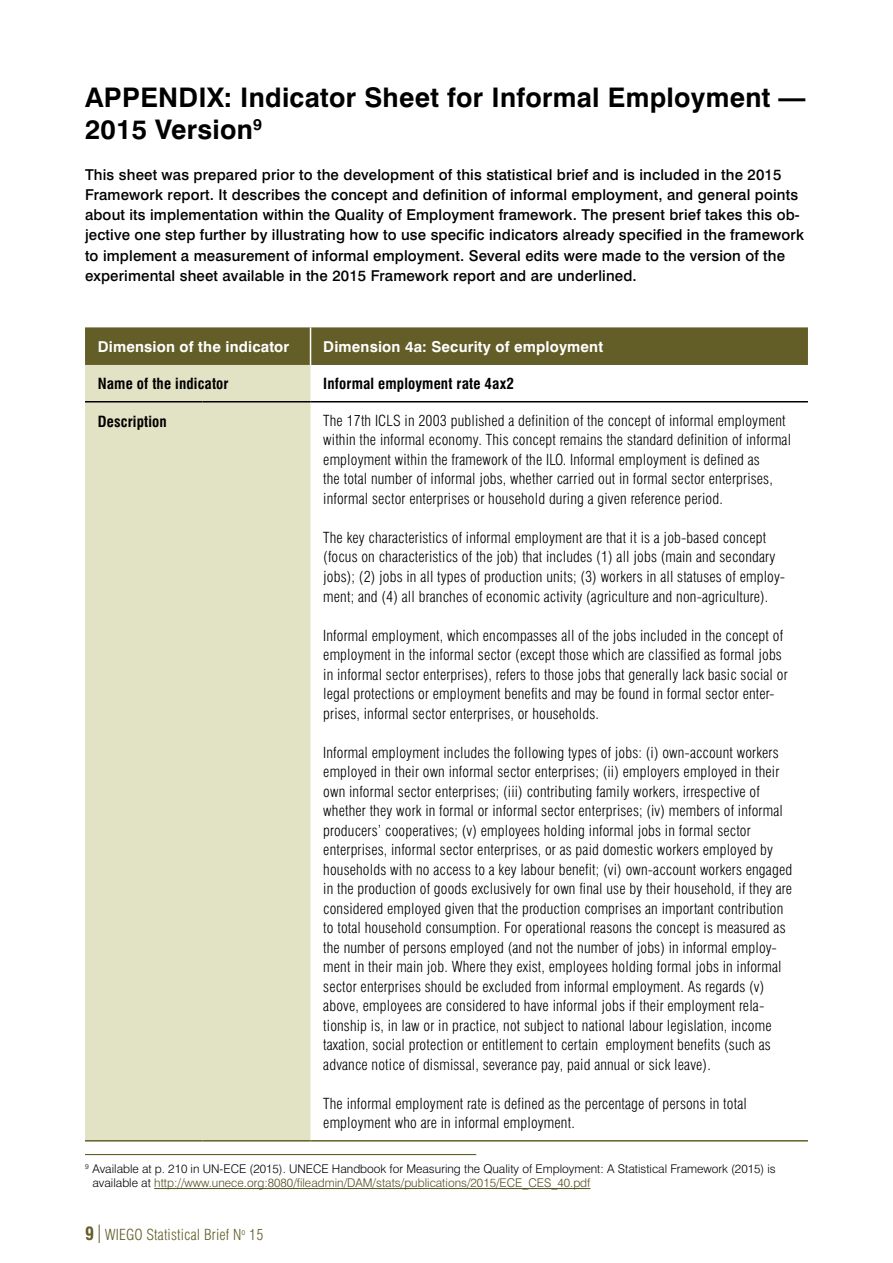
<style>
.page{position:relative;width:893px;height:1263px;background:#fff}
.page>*{position:absolute;margin:0;border:0;box-sizing:border-box;transform-origin:0 0}
.t1{font:700 27px/32.4px "Swiss 721 BT";letter-spacing:.01em;color:#000}
.t2{font:300 condensed 15px/19.5px "Swiss 721 BT";letter-spacing:.01em;color:#000}
.t3{font:500 15px/20.2px "Swiss 721 BT";letter-spacing:.01em;color:#000}
.t4{font:700 15px "Swiss 721 BT";letter-spacing:.01em;color:#fff}
.t5{font:700 condensed 15px "Swiss 721 BT";letter-spacing:.01em;color:#000}
.t6{font:300 condensed 15px "Swiss 721 BT";letter-spacing:.01em;color:#635d27}
.t7{font:300 12px/14.2px "Swiss 721 BT";color:#000}
.s1{color:#534e1e}
.s2{font-weight:700;font-size:18px}
.s3{font-size:24.75px}
</style>
<div class="page">
<div style="left:85px;top:327px;width:723px;height:38px;background:#635d27"></div>
<div style="left:85px;top:365px;width:225px;height:775px;background:#e2e3c4"></div>
<hr style="left:85px;top:401px;width:117px;height:1px;background:#000">
<hr style="left:202px;top:401px;width:108px;height:1px;background:#000">
<hr style="left:310px;top:401px;width:498px;height:1px;background:#000">
<hr style="left:310px;top:327px;width:1px;height:38px;background:#fff">
<hr style="left:85px;top:1140px;width:117px;height:1px;background:#635d27">
<hr style="left:202px;top:1140px;width:108px;height:1px;background:#635d27">
<hr style="left:310px;top:1140px;width:498px;height:1px;background:#635d27">
<hr style="left:85px;top:1154px;width:391px;height:1px;background:#635d27">
<hr style="left:154px;top:1188px;width:436px;height:1px;background:#534e1e">
<h1 class="t1" style="left:85px;top:81px;width:722px;text-indent:122px">x: Indicator Sheet for Informal Employment —<br>2015 Version<sup>9</sup></h1>
<p class="t3" style="left:85px;top:164px;width:721px">This sheet was prepared prior to the development of this statistical brief and is included in the 2015<br>Framework report. It describes the concept and definition of informal employment, and general points about its implementation within the Quality of Employment framework. The present brief takes this ob&shy;jective one step further by illustrating how to use specific indicators already specified in the framework to implement a measurement of informal employment. Several edits were made to the version of the experimental sheet available in the 2015 Framework report and are underlined.</p>
<h1 class="t1" style="left:85px;top:81px;width:37px">Appendi</h1>
<p class="t4" style="left:98px;top:338px;width:193px">Dimension of the indicator</p>
<p class="t4" style="left:323px;top:338px;width:281px">Dimension 4a: Security of employment</p>
<p class="t5" style="left:98px;top:375px;width:132px">Name of the indicator</p>
<p class="t5" style="left:323px;top:375px;width:192px">Informal employment rate 4ax2</p>
<p class="t5" style="left:98px;top:412px;width:71px">Description</p>
<p class="t2" style="left:323px;top:411px;width:469px">The 17th ICLS in 2003 published a definition of the concept of informal employment within the informal economy. This concept remains the standard definition of informal employment within the framework of the ILO. Informal employment is defined as<br>the total number of informal jobs, whether carried out in formal sector enterprises, informal sector enterprises or household during a given reference period.</p>
<p class="t2" style="left:323px;top:528px;width:463px">The key characteristics of informal employment are that it is a job-based concept (focus on characteristics of the job) that includes (1) all jobs (main and secondary jobs); (2) jobs in all types of production units; (3) workers in all statuses of employ&shy;ment; and (4) all branches of economic activity (agriculture and non-agriculture).</p>
<p class="t2" style="left:323px;top:625px;width:466px">Informal employment, which encompasses all of the jobs included in the concept of employment in the informal sector (except those which are classified as formal jobs in informal sector enterprises), refers to those jobs that generally lack basic social or legal protections or employment benefits and may be found in formal sector enter&shy;prises, informal sector enterprises, or households.</p>
<p class="t2" style="left:323px;top:742px;width:470px">Informal employment includes the following types of jobs: (i) own-account workers employed in their own informal sector enterprises; (ii) employers employed in their own informal sector enterprises; (iii) contributing family workers, irrespective of whether they work in formal or informal sector enterprises; (iv) members of informal producers’ cooperatives; (v) employees holding informal jobs in formal sector enterprises, informal sector enterprises, or as paid domestic workers employed by households with no access to a key labour benefit; (vi) own-account workers engaged in the production of goods exclusively for own final use by their household, if they are considered employed given that the production comprises an important contribution to total household consumption. For operational reasons the concept is measured as the number of persons employed (and not the number of jobs) in informal employ&shy;ment in their main job. Where they exist, employees holding formal jobs in informal sector enterprises should be excluded from informal employment. As regards (v) above, employees are considered to have informal jobs if their employment rela&shy;tionship is, in law or in practice, not subject to national labour legislation, income taxation, social protection or entitlement to certain employment benefits (such as advance notice of dismissal, severance pay, paid annual or sick leave).</p>
<p class="t2" style="left:323px;top:1093px;width:425px">The informal employment rate is defined as the percentage of persons in total employment who are in informal employment.</p>
<p class="t7" style="left:93px;top:1161px;width:685px;text-indent:-8px"><sup>9</sup> Available at p. 210 in UN-ECE (2015). UNECE Handbook for Measuring the Quality of Employment: A Statistical Framework (2015) is available at <span class="s1">http://www.unece.org:8080/fileadmin/DAM/stats/publications/2015/ECE_CES_40.pdf</span></p>
<p class="t6" style="left:85px;top:1226px;width:180px"><span class="s2">9</span> <span class="s3">I</span> WIEGO Statistical Brief N<sup>o</sup> 15</p>
</div>
